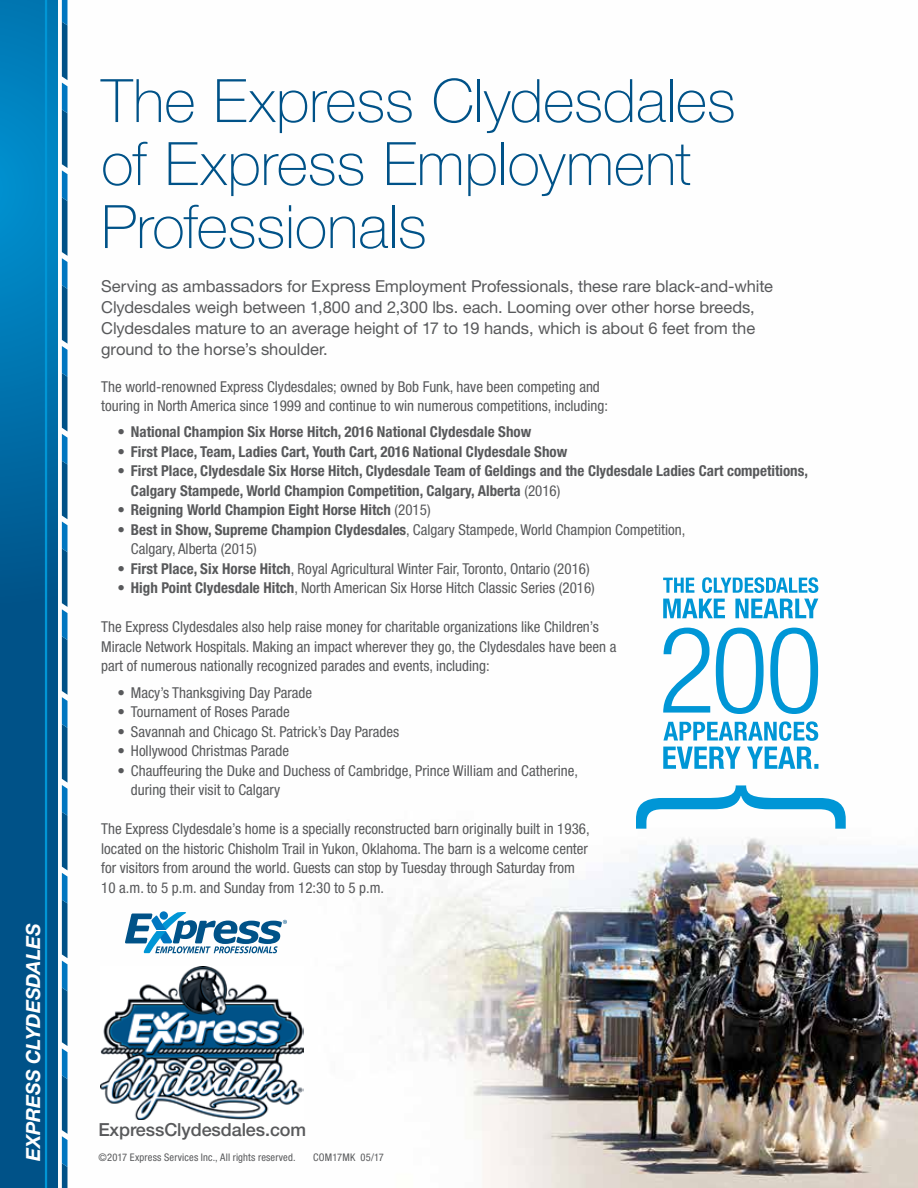
<style>
.page{position:relative;width:918px;height:1188px;background:#fff}
.page>*{position:absolute;margin:0;border:0;box-sizing:border-box;transform-origin:0 0}
.Headline_base{font:100 60px/63px "Helvetica Neue LT Std";color:#005288}
.Copy_Headline{font:italic 700 19.5px "Helvetica Neue LT Std";letter-spacing:-.005em;color:#fff}
.t1{font:500 18px "Helvetica Neue LT Std";letter-spacing:-.005em;color:#58595b}
.t2{font:16.5px/21px "Helvetica Neue LT Std";letter-spacing:-.005em;color:#58595b}
.Body_copy{font:condensed 15px/19.5px "Helvetica Neue LT Std";color:#58595b}
.Body_copy_bullets{font:condensed 15px/19.5px "Helvetica Neue LT Std";color:#58595b}
.Body_copy_bullets-2{font:700 condensed 15px/19.5px "Helvetica Neue LT Std";color:#58595b}
.t3{font:condensed 10.5px "Helvetica Neue LT Std";letter-spacing:.015em;color:#58595b}
.s1{font-weight:400}
.s2{font-weight:700}
</style>
<div class="page">
<img style="left:61px;top:0;width:857px;height:1188px">
<svg style="left:0;top:0;width:58px;height:1188px"></svg>
<hr style="left:45px;top:0;width:2px;height:1188px;background:#0096d6">
<svg style="left:62px;top:0;width:6px;height:1188px"></svg>
<svg style="left:663px;top:747px;width:155px;height:22px"></svg>
<svg style="left:663px;top:721px;width:155px;height:20px"></svg>
<svg style="left:663px;top:599px;width:155px;height:19px"></svg>
<svg style="left:663px;top:577px;width:155px;height:16px"></svg>
<svg style="left:636px;top:785px;width:210px;height:44px"></svg>
<svg style="left:663px;top:628px;width:155px;height:86px"></svg>
<svg style="left:125px;top:912px;width:162px;height:41px"></svg>
<img style="left:101px;top:966px;width:203px;height:153px">
<p class="Copy_Headline" style="left:21px;top:1161px;width:239px;rotate:-90deg">EXPRESS CLYDESDALES</p>
<p class="Headline_base" style="left:101px;top:69px;width:636px">The Express Clydesdales of Express Employment<br>Professionals</p>
<p class="t2" style="left:101px;top:276px;width:673px">Serving as ambassadors for Express Employment Professionals, these rare black-and-white Clydesdales weigh between 1,800 and 2,300 lbs. each. Looming over other horse breeds, Clydesdales mature to an average height of 17 to 19 hands, which is about 6 feet from the ground to the horse’s shoulder.</p>
<p class="Body_copy" style="left:101px;top:376px;width:508px">The world-renowned Express Clydesdales; owned by Bob Funk, have been competing and touring in North America since 1999 and continue to win numerous competitions, including:</p>
<p class="Body_copy_bullets-2" style="left:117px;top:422px;width:415px"><span class="s1">•</span> National Champion Six Horse Hitch, 2016 National Clydesdale Show</p>
<p class="Body_copy_bullets-2" style="left:117px;top:442px;width:451px"><span class="s1">•</span> First Place, Team, Ladies Cart, Youth Cart, 2016 National Clydesdale Show</p>
<p class="Body_copy_bullets-2" style="left:131px;top:461px;width:679px;text-indent:-14px"><span class="s1">•</span> First Place, Clydesdale Six Horse Hitch, Clydesdale Team of Geldings and the Clydesdale Ladies Cart competitions,<br>Calgary Stampede, World Champion Competition, Calgary, Alberta <span class="s1">(2016)</span></p>
<p class="Body_copy_bullets-2" style="left:117px;top:500px;width:315px"><span class="s1">•</span> Reigning World Champion Eight Horse Hitch <span class="s1">(2015)</span></p>
<p class="Body_copy_bullets" style="left:131px;top:520px;width:556px;text-indent:-14px">• <span class="s2">Best in Show, Supreme Champion Clydesdales</span>, Calgary Stampede, World Champion Competition,<br>Calgary, Alberta (2015)</p>
<p class="Body_copy_bullets" style="left:117px;top:559px;width:474px">• <span class="s2">First Place, Six Horse Hitch</span>, Royal Agricultural Winter Fair, Toronto, Ontario (2016)</p>
<p class="Body_copy_bullets" style="left:117px;top:578px;width:479px">• <span class="s2">High Point Clydesdale Hitch</span>, North American Six Horse Hitch Classic Series (2016)</p>
<p class="Body_copy" style="left:101px;top:617px;width:517px">The Express Clydesdales also help raise money for charitable organizations like Children’s<br>Miracle Network Hospitals. Making an impact wherever they go, the Clydesdales have been a part of numerous nationally recognized parades and events, including:</p>
<p class="Body_copy_bullets" style="left:117px;top:682px;width:196px">• Macy’s Thanksgiving Day Parade</p>
<p class="Body_copy_bullets" style="left:117px;top:702px;width:174px">• Tournament of Roses Parade</p>
<p class="Body_copy_bullets" style="left:117px;top:721px;width:283px">• Savannah and Chicago St. Patrick’s Day Parades</p>
<p class="Body_copy_bullets" style="left:117px;top:741px;width:173px">• Hollywood Christmas Parade</p>
<p class="Body_copy_bullets" style="left:131px;top:760px;width:449px;text-indent:-14px">• Chauffeuring the Duke and Duchess of Cambridge, Prince William and Catherine, during their visit to Calgary</p>
<p class="Body_copy" style="left:101px;top:819px;width:490px">The Express Clydesdale’s home is a specially reconstructed barn originally built in 1936, located on the historic Chisholm Trail in Yukon, Oklahoma. The barn is a welcome center for visitors from around the world. Guests can stop by Tuesday through Saturday from 10 a.m. to 5 p.m. and Sunday from 12:30 to 5 p.m.</p>
<p class="t1" style="left:98px;top:1119px;width:209px">ExpressClydesdales.com</p>
<p class="t3" style="left:98px;top:1151px;width:199px">©2017 Express Services Inc., All rights reserved.</p>
<p class="t3" style="left:313px;top:1151px;width:72px">COM17MK 05/17</p>
</div>
